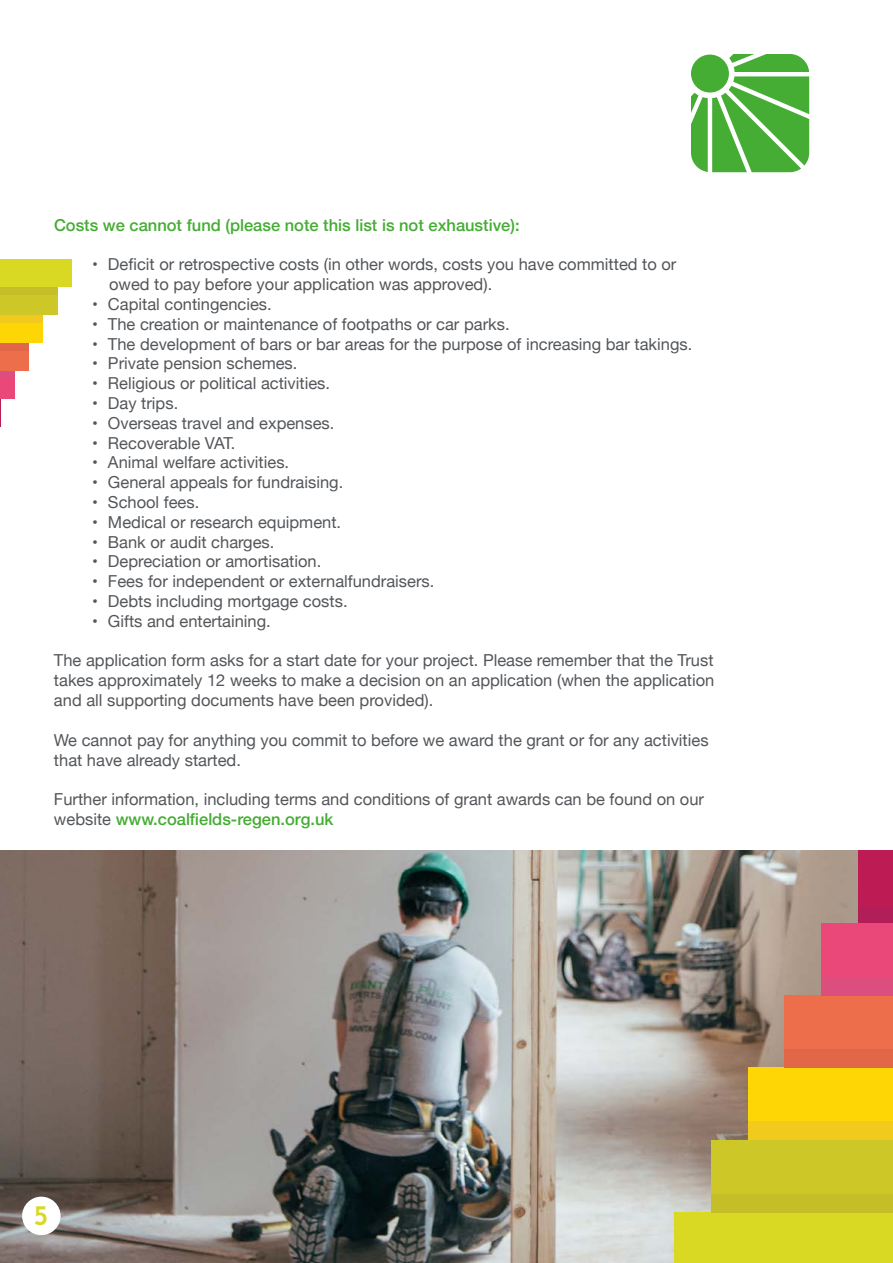
<style>
.page{position:relative;width:893px;height:1263px;background:#fff}
.page>*{position:absolute;margin:0;border:0;box-sizing:border-box;transform-origin:0 0}
.t1{font:600 28.5px "Josefin Sans";color:#d9d924}
.t2{font:16.5px/19.8px "Helvetica Neue";color:#53565a}
.t3{font:500 16.5px "Helvetica Neue";color:#45ac34}
.s1{font-weight:500;color:#45ac34}
</style>
<div class="page">
<img style="left:0;top:850px;width:858px;height:413px">
<div style="left:0;top:259px;width:71px;height:28px;background:#d9d924"></div>
<div style="left:0;top:287px;width:57px;height:28px;background:#cdc828"></div>
<div style="left:0;top:287px;width:57px;height:7px;background:#c6be27"></div>
<div style="left:0;top:315px;width:43px;height:28px;background:#ffd605"></div>
<div style="left:0;top:315px;width:43px;height:7px;background:#f2ca1d"></div>
<div style="left:0;top:343px;width:29px;height:28px;background:#ed6e4a"></div>
<div style="left:0;top:343px;width:29px;height:7px;background:#e26749"></div>
<div style="left:0;top:371px;width:15px;height:28px;background:#e94878"></div>
<div style="left:0;top:371px;width:15px;height:7px;background:#dc4e7d"></div>
<svg style="left:0;top:399px;width:1px;height:28px"></svg>
<svg style="left:691px;top:54px;width:118px;height:118px"></svg>
<div style="left:22px;top:1197px;width:39px;height:38px;background:#fff;border-radius:50%"></div>
<div style="left:675px;top:1212px;width:218px;height:51px;background:#d9d924"></div>
<div style="left:711px;top:1140px;width:182px;height:72px;background:#cdc828"></div>
<div style="left:711px;top:1194px;width:182px;height:18px;background:#c6be27"></div>
<div style="left:748px;top:1068px;width:145px;height:72px;background:#ffd605"></div>
<div style="left:748px;top:1121px;width:145px;height:19px;background:#f2ca1d"></div>
<div style="left:785px;top:995px;width:108px;height:73px;background:#ed6e4a"></div>
<div style="left:785px;top:1049px;width:108px;height:19px;background:#e26749"></div>
<div style="left:821px;top:923px;width:72px;height:72px;background:#e94878"></div>
<div style="left:821px;top:978px;width:72px;height:17px;background:#dc4e7d"></div>
<div style="left:858px;top:850px;width:35px;height:73px;background:#bc1c53"></div>
<div style="left:858px;top:907px;width:35px;height:16px;background:#b21f58"></div>
<p class="t3" style="left:54px;top:212px;width:467px">Costs we cannot fund (please note this list is not exhaustive):</p>
<p class="t2" style="left:109px;top:256px;width:569px;text-indent:-17px">• Deficit or retrospective costs (in other words, costs you have committed to or owed to pay before your application was approved).</p>
<p class="t2" style="left:92px;top:295px;width:181px">• Capital contingencies.</p>
<p class="t2" style="left:92px;top:315px;width:419px">• The creation or maintenance of footpaths or car parks.</p>
<p class="t2" style="left:92px;top:335px;width:602px">• The development of bars or bar areas for the purpose of increasing bar takings.</p>
<p class="t2" style="left:92px;top:355px;width:207px">• Private pension schemes.</p>
<p class="t2" style="left:92px;top:374px;width:239px">• Religious or political activities.</p>
<p class="t2" style="left:92px;top:394px;width:88px">• Day trips.</p>
<p class="t2" style="left:92px;top:414px;width:244px">• Overseas travel and expenses.</p>
<p class="t2" style="left:92px;top:434px;width:145px">• Recoverable VAT.</p>
<p class="t2" style="left:92px;top:454px;width:198px">• Animal welfare activities.</p>
<p class="t2" style="left:92px;top:473px;width:253px">• General appeals for fundraising.</p>
<p class="t2" style="left:92px;top:493px;width:109px">• School fees.</p>
<p class="t2" style="left:92px;top:513px;width:250px">• Medical or research equipment.</p>
<p class="t2" style="left:92px;top:533px;width:184px">• Bank or audit charges.</p>
<p class="t2" style="left:92px;top:553px;width:231px">• Depreciation or amortisation.</p>
<p class="t2" style="left:92px;top:572px;width:344px">• Fees for independent or externalfundraisers.</p>
<p class="t2" style="left:92px;top:592px;width:257px">• Debts including mortgage costs.</p>
<p class="t2" style="left:92px;top:612px;width:180px">• Gifts and entertaining.</p>
<p class="t2" style="left:54px;top:652px;width:662px;text-align:justify">The application form asks for a start date for your project. Please remember that the Trust takes approximately 12 weeks to make a decision on an application (when the application and all supporting documents have been provided).</p>
<p class="t2" style="left:54px;top:731px;width:656px">We cannot pay for anything you commit to before we award the grant or for any activities that have already started.</p>
<p class="t2" style="left:54px;top:790px;width:652px">Further information, including terms and conditions of grant awards can be found on our website <span class="s1">www.coalfields-regen.org.uk</span></p>
<h1 class="t1" style="left:34px;top:1191px;width:16px">5</h1>
</div>
